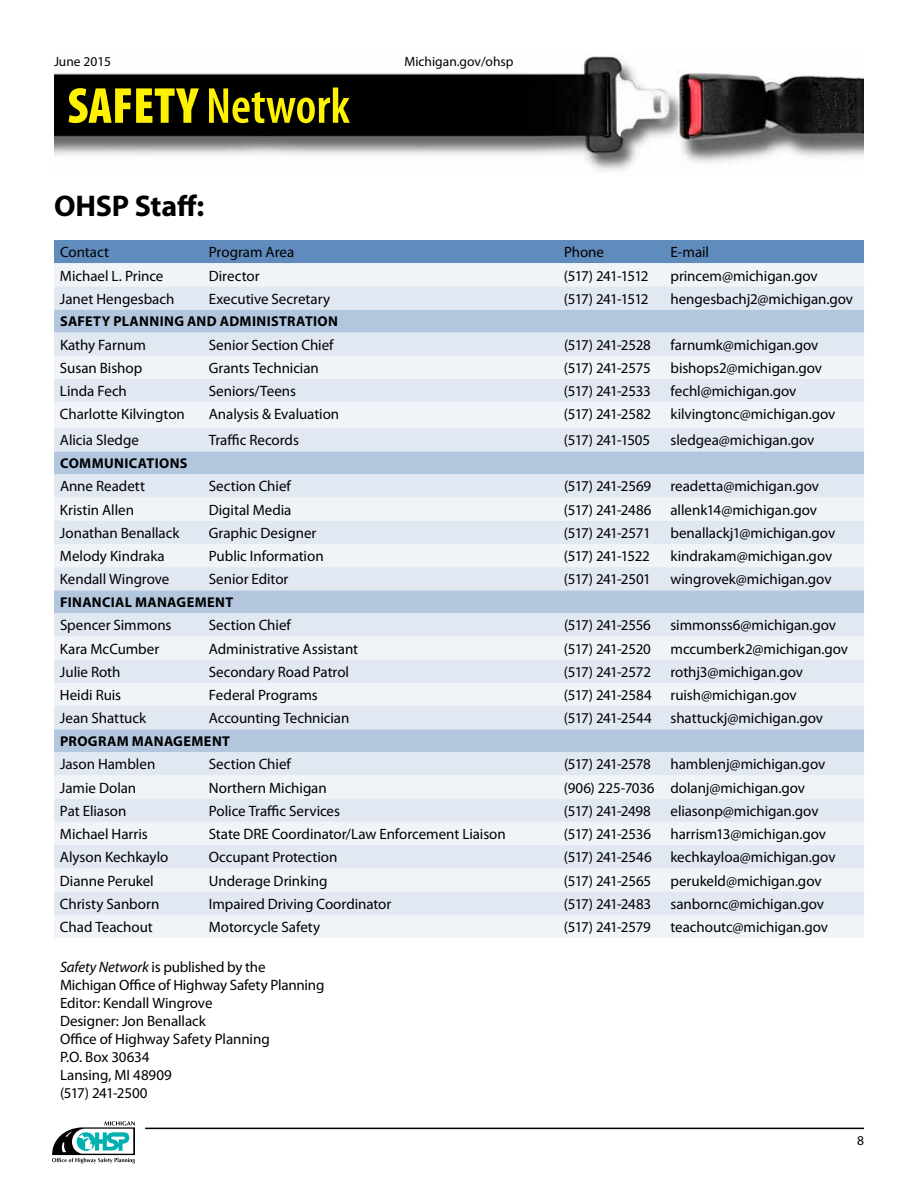
<style>
.page{position:relative;width:918px;height:1188px;background:#fff}
.page>*{position:absolute;margin:0;border:0;box-sizing:border-box;transform-origin:0 0}
.t1{font:600 condensed 51px "Myriad Pro";color:#fff200}
.t2{font:700 30px "Myriad Pro";letter-spacing:-.01em;color:#000}
.t3{font:15px/18px "Myriad Pro";letter-spacing:-.005em;color:#000}
.t4{font:15px "Myriad Pro";letter-spacing:-.035em;color:#000}
.t5{font:15px "Myriad Pro";letter-spacing:-.065em;color:#000}
.t6{font:15px "Myriad Pro";letter-spacing:-.05em;color:#000}
.t7{font:15px "Myriad Pro";letter-spacing:-.045em;color:#000}
.t8{font:700 14.25px "Myriad Pro";letter-spacing:.025em;color:#000}
.t9{font:13.5px "Myriad Pro";color:#000}
.s1{font-weight:900}
.s2{font-style:italic}
</style>
<div class="page">
<img style="left:54px;top:56px;width:810px;height:116px">
<div style="left:61px;top:80px;width:297px;height:51px;background:#000"></div>
<svg style="left:52px;top:1121px;width:83px;height:43px"></svg>
<hr style="left:145px;top:1128px;width:719px;height:1px;background:#000">
<div style="left:54px;top:240px;width:810px;height:23px;background:#608bbd"></div>
<div style="left:54px;top:263px;width:810px;height:675px;background:#f0f4f9"></div>
<svg style="left:54px;top:286px;width:810px;height:629px;fill:#e1e8f2"></svg>
<svg style="left:54px;top:310px;width:810px;height:442px;fill:#e1e8f2"></svg>
<p class="t9" style="left:54px;top:53px;width:59px">June 2015</p>
<p class="t9" style="left:404px;top:53px;width:111px">Michigan.gov/ohsp</p>
<h1 class="t1" style="left:68px;top:74px;width:284px"><span class="s1">SAFETY</span> Network</h1>
<h2 class="t2" style="left:54px;top:186px;width:152px">OHSP Staff:</h2>
<p class="t3" style="left:60px;top:243px;width:51px">Contact</p>
<p class="t3" style="left:209px;top:243px;width:87px">Program Area</p>
<p class="t3" style="left:564px;top:243px;width:42px">Phone</p>
<p class="t3" style="left:670px;top:243px;width:40px">E-mail</p>
<p class="t3" style="left:60px;top:266px;width:105px">Michael L. Prince</p>
<p class="t3" style="left:209px;top:266px;width:52px">Director</p>
<p class="t5" style="left:564px;top:266px;width:86px">(517) 241-1512</p>
<p class="t3" style="left:670px;top:266px;width:149px">princem@michigan.gov</p>
<p class="t3" style="left:60px;top:289px;width:116px">Janet Hengesbach</p>
<p class="t3" style="left:209px;top:289px;width:123px">Executive Secretary</p>
<p class="t5" style="left:564px;top:289px;width:86px">(517) 241-1512</p>
<p class="t3" style="left:670px;top:289px;width:184px">hengesbachj2@michigan.gov</p>
<p class="t8" style="left:60px;top:312px;width:279px">SAFETY PLANNING AND ADMINISTRATION</p>
<p class="t3" style="left:60px;top:335px;width:87px">Kathy Farnum</p>
<p class="t3" style="left:209px;top:335px;width:126px">Senior Section Chief</p>
<p class="t4" style="left:564px;top:335px;width:89px">(517) 241-2528</p>
<p class="t3" style="left:670px;top:335px;width:149px">farnumk@michigan.gov</p>
<p class="t3" style="left:60px;top:359px;width:84px">Susan Bishop</p>
<p class="t3" style="left:209px;top:359px;width:112px">Grants Technician</p>
<p class="t4" style="left:564px;top:359px;width:88px">(517) 241-2575</p>
<p class="t3" style="left:670px;top:359px;width:153px">bishops2@michigan.gov</p>
<p class="t3" style="left:60px;top:382px;width:68px">Linda Fech</p>
<p class="t3" style="left:209px;top:382px;width:89px">Seniors/Teens</p>
<p class="t4" style="left:564px;top:382px;width:88px">(517) 241-2533</p>
<p class="t3" style="left:670px;top:382px;width:127px">fechl@michigan.gov</p>
<p class="t3" style="left:60px;top:405px;width:126px">Charlotte Kilvington</p>
<p class="t3" style="left:209px;top:405px;width:132px">Analysis &amp; Evaluation</p>
<p class="t4" style="left:564px;top:405px;width:89px">(517) 241-2582</p>
<p class="t3" style="left:670px;top:405px;width:166px">kilvingtonc@michigan.gov</p>
<p class="t3" style="left:60px;top:431px;width:80px">Alicia Sledge</p>
<p class="t3" style="left:209px;top:431px;width:92px">Traffic Records</p>
<p class="t6" style="left:564px;top:431px;width:88px">(517) 241-1505</p>
<p class="t3" style="left:670px;top:431px;width:146px">sledgea@michigan.gov</p>
<p class="t8" style="left:60px;top:454px;width:129px">COMMUNICATIONS</p>
<p class="t3" style="left:60px;top:477px;width:87px">Anne Readett</p>
<p class="t3" style="left:209px;top:477px;width:84px">Section Chief</p>
<p class="t4" style="left:564px;top:477px;width:89px">(517) 241-2569</p>
<p class="t3" style="left:670px;top:477px;width:150px">readetta@michigan.gov</p>
<p class="t3" style="left:60px;top:500px;width:76px">Kristin Allen</p>
<p class="t3" style="left:209px;top:500px;width:84px">Digital Media</p>
<p class="t4" style="left:564px;top:500px;width:89px">(517) 241-2486</p>
<p class="t3" style="left:670px;top:500px;width:148px">allenk14@michigan.gov</p>
<p class="t3" style="left:60px;top:524px;width:121px">Jonathan Benallack</p>
<p class="t3" style="left:209px;top:524px;width:109px">Graphic Designer</p>
<p class="t4" style="left:564px;top:524px;width:88px">(517) 241-2571</p>
<p class="t3" style="left:670px;top:524px;width:166px">benallackj1@michigan.gov</p>
<p class="t3" style="left:60px;top:547px;width:106px">Melody Kindraka</p>
<p class="t3" style="left:209px;top:547px;width:116px">Public Information</p>
<p class="t6" style="left:564px;top:547px;width:87px">(517) 241-1522</p>
<p class="t3" style="left:670px;top:547px;width:163px">kindrakam@michigan.gov</p>
<p class="t3" style="left:60px;top:570px;width:111px">Kendall Wingrove</p>
<p class="t3" style="left:209px;top:570px;width:81px">Senior Editor</p>
<p class="t7" style="left:564px;top:570px;width:88px">(517) 241-2501</p>
<p class="t3" style="left:670px;top:570px;width:163px">wingrovek@michigan.gov</p>
<p class="t8" style="left:60px;top:593px;width:175px">FINANCIAL MANAGEMENT</p>
<p class="t3" style="left:60px;top:616px;width:113px">Spencer Simmons</p>
<p class="t3" style="left:209px;top:616px;width:84px">Section Chief</p>
<p class="t4" style="left:564px;top:616px;width:88px">(517) 241-2556</p>
<p class="t3" style="left:670px;top:616px;width:167px">simmonss6@michigan.gov</p>
<p class="t3" style="left:60px;top:639px;width:101px">Kara McCumber</p>
<p class="t3" style="left:209px;top:639px;width:151px">Administrative Assistant</p>
<p class="t4" style="left:564px;top:639px;width:89px">(517) 241-2520</p>
<p class="t3" style="left:670px;top:639px;width:179px">mccumberk2@michigan.gov</p>
<p class="t3" style="left:60px;top:663px;width:62px">Julie Roth</p>
<p class="t3" style="left:209px;top:663px;width:142px">Secondary Road Patrol</p>
<p class="t4" style="left:564px;top:663px;width:89px">(517) 241-2572</p>
<p class="t3" style="left:670px;top:663px;width:134px">rothj3@michigan.gov</p>
<p class="t3" style="left:60px;top:686px;width:63px">Heidi Ruis</p>
<p class="t3" style="left:209px;top:686px;width:110px">Federal Programs</p>
<p class="t4" style="left:564px;top:686px;width:89px">(517) 241-2584</p>
<p class="t3" style="left:670px;top:686px;width:128px">ruish@michigan.gov</p>
<p class="t3" style="left:60px;top:709px;width:88px">Jean Shattuck</p>
<p class="t3" style="left:209px;top:709px;width:142px">Accounting Technician</p>
<p class="t3" style="left:564px;top:709px;width:261px">(517) 241-2544 shattuckj@michigan.gov</p>
<p class="t8" style="left:60px;top:732px;width:171px">PROGRAM MANAGEMENT</p>
<p class="t3" style="left:60px;top:755px;width:97px">Jason Hamblen</p>
<p class="t3" style="left:209px;top:755px;width:84px">Section Chief</p>
<p class="t4" style="left:564px;top:755px;width:88px">(517) 241-2578</p>
<p class="t3" style="left:670px;top:755px;width:156px">hamblenj@michigan.gov</p>
<p class="t3" style="left:60px;top:778px;width:78px">Jamie Dolan</p>
<p class="t3" style="left:209px;top:778px;width:119px">Northern Michigan</p>
<p class="t3" style="left:564px;top:778px;width:243px">(906) 225-7036 dolanj@michigan.gov</p>
<p class="t3" style="left:60px;top:802px;width:68px">Pat Eliason</p>
<p class="t3" style="left:209px;top:802px;width:133px">Police Traffic Services</p>
<p class="t4" style="left:564px;top:802px;width:88px">(517) 241-2498</p>
<p class="t3" style="left:670px;top:802px;width:150px">eliasonp@michigan.gov</p>
<p class="t3" style="left:60px;top:825px;width:89px">Michael Harris</p>
<p class="t3" style="left:209px;top:825px;width:298px">State DRE Coordinator/Law Enforcement Liaison</p>
<p class="t4" style="left:564px;top:825px;width:89px">(517) 241-2536</p>
<p class="t3" style="left:670px;top:825px;width:157px">harrism13@michigan.gov</p>
<p class="t3" style="left:60px;top:848px;width:110px">Alyson Kechkaylo</p>
<p class="t3" style="left:209px;top:848px;width:130px">Occupant Protection</p>
<p class="t3" style="left:564px;top:848px;width:273px">(517) 241-2546 kechkayloa@michigan.gov</p>
<p class="t3" style="left:60px;top:871px;width:95px">Dianne Perukel</p>
<p class="t3" style="left:209px;top:871px;width:120px">Underage Drinking</p>
<p class="t4" style="left:564px;top:871px;width:89px">(517) 241-2565</p>
<p class="t3" style="left:670px;top:871px;width:153px">perukeld@michigan.gov</p>
<p class="t3" style="left:60px;top:895px;width:101px">Christy Sanborn</p>
<p class="t3" style="left:209px;top:895px;width:184px">Impaired Driving Coordinator</p>
<p class="t4" style="left:564px;top:895px;width:89px">(517) 241-2483</p>
<p class="t3" style="left:670px;top:895px;width:155px">sanbornc@michigan.gov</p>
<p class="t3" style="left:60px;top:918px;width:94px">Chad Teachout</p>
<p class="t3" style="left:209px;top:918px;width:113px">Motorcycle Safety</p>
<p class="t4" style="left:564px;top:918px;width:88px">(517) 241-2579</p>
<p class="t3" style="left:670px;top:918px;width:159px">teachoutc@michigan.gov</p>
<p class="t3" style="left:60px;top:958px;width:266px"><span class="s2">Safety Network</span> is published by the<br>Michigan Office of Highway Safety Planning<br>Editor: Kendall Wingrove<br>Designer: Jon Benallack<br>Office of Highway Safety Planning<br>P.O. Box 30634<br>Lansing, MI 48909<br>(517) 241-2500</p>
<p class="t9" style="left:857px;top:1133px;width:8px">8</p>
</div>
